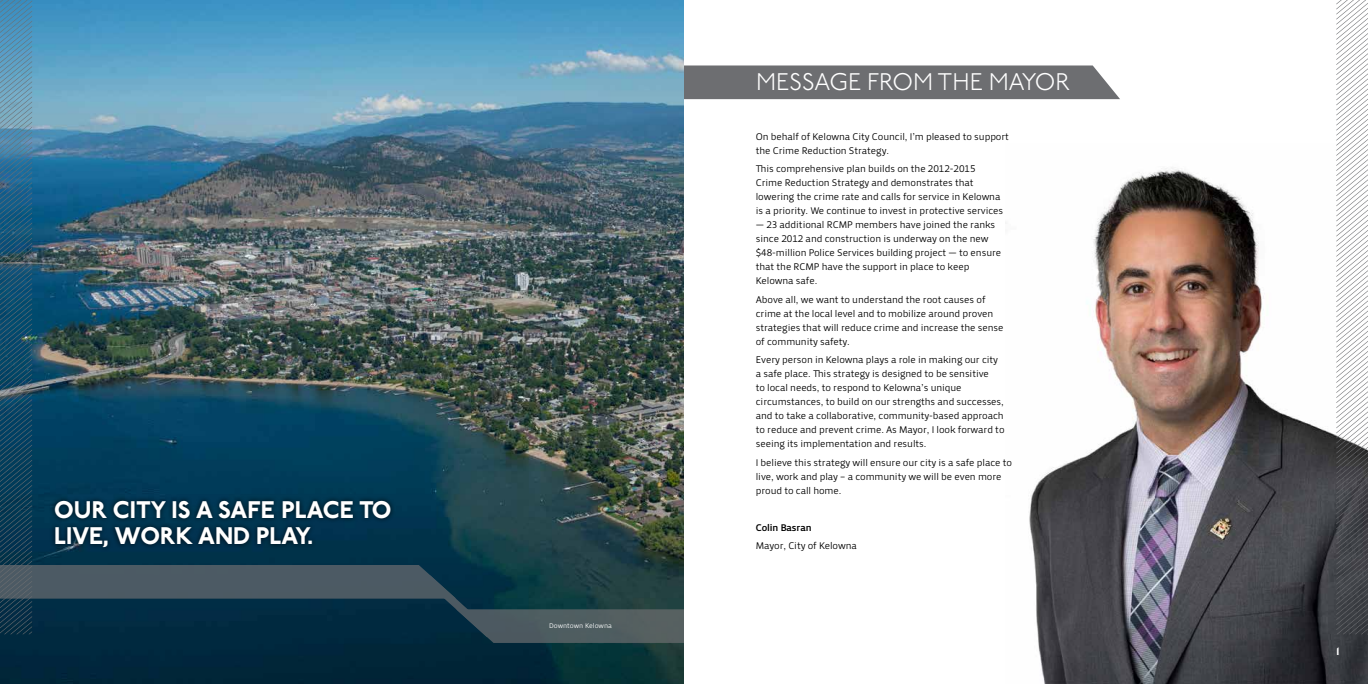
<style>
.page{position:relative;width:1368px;height:684px;background:#fff}
.page>*{position:absolute;margin:0;border:0;box-sizing:border-box;transform-origin:0 0}
.t1{font:800 24px/26px "P22 Underground";color:#fff}
.t2{font:300 24px "P22 Underground";color:#fff}
.t3{font:800 11px "P22 Underground";color:#fff}
.t4{font:10px/14px "Priva One Pro";letter-spacing:-.01em;color:#000}
.t5{font:10px "Priva Three Pro";letter-spacing:-.01em;color:#000}
.t6{font:7px "Priva One Pro";color:#fff}
</style>
<div class="page">
<img style="left:1038px;top:167px;width:330px;height:517px">
<svg style="left:1336px;top:0;width:32px;height:635px"></svg>
<img style="left:0;top:643px;width:684px;height:41px">
<img style="left:0;top:0;width:1120px;height:643px">
<h1 class="t1" style="left:54px;top:497px;width:339px">OUR CITY IS A SAFE PLACE TO<br>LIVE, WORK AND PLAY.</h1>
<p class="t6" style="left:549px;top:622px;width:64px">Downtown Kelowna</p>
<h1 class="t2" style="left:756px;top:69px;width:315px">MESSAGE FROM THE MAYOR</h1>
<p class="t4" style="left:756px;top:129px;width:255px">On behalf of Kelowna City Council, I’m pleased to support the Crime Reduction Strategy.</p>
<p class="t4" style="left:756px;top:162px;width:249px">This comprehensive plan builds on the 2012-2015<br>Crime Reduction Strategy and demonstrates that lowering the crime rate and calls for service in Kelowna is a priority. We continue to invest in protective services</p>
<p class="t4" style="left:756px;top:218px;width:247px">— 23 additional RCMP members have joined the ranks since 2012 and construction is underway on the new $48-million Police Services building project — to ensure that the RCMP have the support in place to keep Kelowna safe.</p>
<p class="t4" style="left:756px;top:292px;width:249px">Above all, we want to understand the root causes of crime at the local level and to mobilize around proven strategies that will reduce crime and increase the sense of community safety.</p>
<p class="t4" style="left:756px;top:353px;width:250px">Every person in Kelowna plays a role in making our city a safe place. This strategy is designed to be sensitive<br>to local needs, to respond to Kelowna’s unique circumstances, to build on our strengths and successes, and to take a collaborative, community-based approach to reduce and prevent crime. As Mayor, I look forward to seeing its implementation and results.</p>
<p class="t4" style="left:756px;top:455px;width:258px">I believe this strategy will ensure our city is a safe place to live, work and play – a community we will be even more proud to call home.</p>
<p class="t5" style="left:756px;top:521px;width:57px">Colin Basran</p>
<p class="t4" style="left:756px;top:539px;width:103px">Mayor, City of Kelowna</p>
<p class="t3" style="left:1336px;top:645px;width:4px">1</p>
</div>
